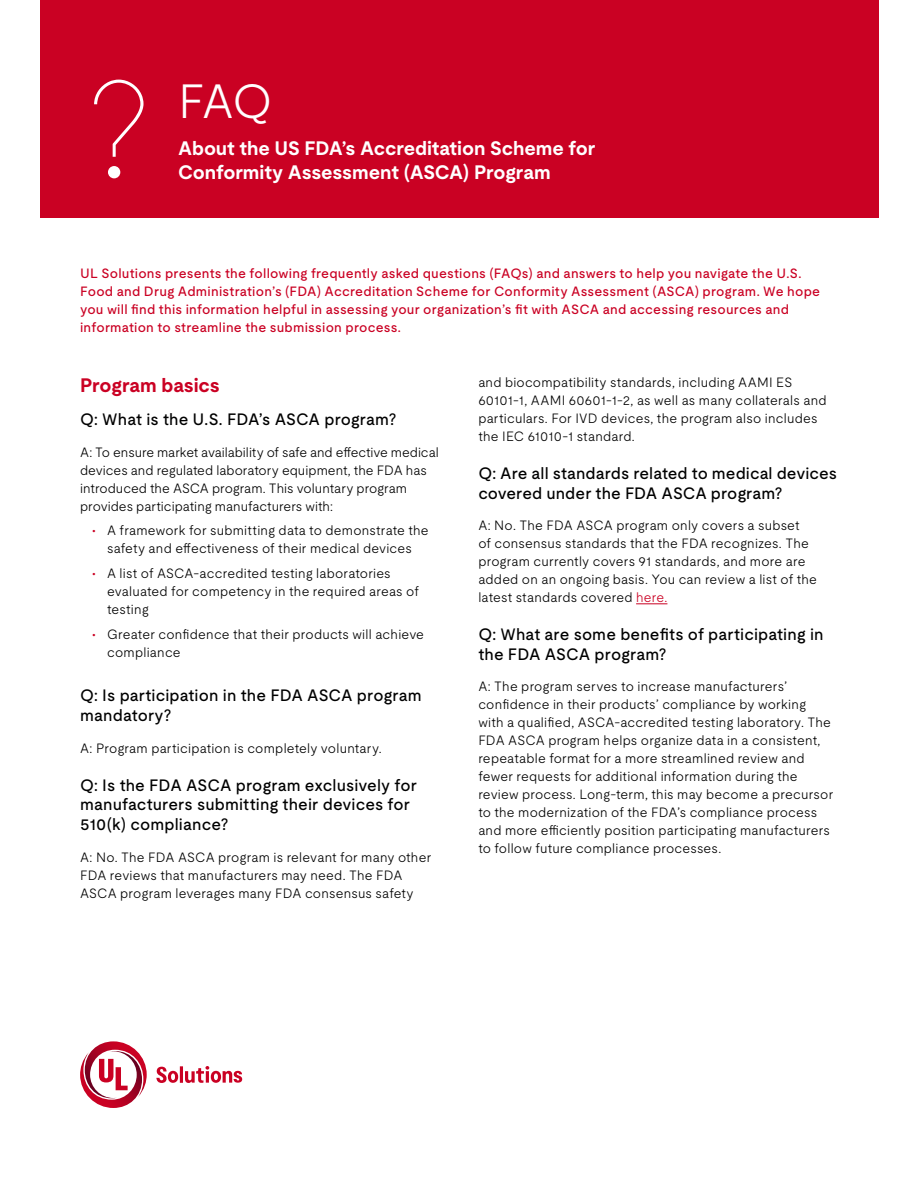
<style>
.page{position:relative;width:918px;height:1188px;background:#fff}
.page>*{position:absolute;margin:0;border:0;box-sizing:border-box;transform-origin:0 0}
.t1{font:300 48px "UL Moderat";color:#fff}
.t2{font:700 19.5px/23.4px "UL Moderat";letter-spacing:-.01em;color:#fff}
.t3{font:700 19.5px "UL Moderat";letter-spacing:-.01em;color:#ca0123}
.t4{font:500 16.5px/19.8px "UL Moderat";letter-spacing:.005em;color:#000}
.t5{font:300 13.5px/18px "UL Moderat";letter-spacing:.015em;color:#000}
.t6{font:500 13.5px/18px "UL Moderat";letter-spacing:.015em;color:#ca0123}
.s1{color:#ca0123}
</style>
<div class="page">
<div style="left:40px;top:1px;width:838px;height:217px;background:#ca0123"></div>
<svg style="left:80px;top:1041px;width:162px;height:67px"></svg>
<hr style="left:636px;top:603px;width:31px;height:1px;background:#ca0123">
<svg style="left:94px;top:80px;width:50px;height:77px"></svg>
<div style="left:108px;top:166px;width:12px;height:12px;background:#fff;border-radius:50%"></div>
<h1 class="t1" style="left:178px;top:63px;width:96px">FAQ</h1>
<h2 class="t2" style="left:178px;top:137px;width:419px">About the US FDA’s Accreditation Scheme for<br>Conformity Assessment (ASCA) Program</h2>
<p class="t6" style="left:80px;top:264px;width:742px">UL Solutions presents the following frequently asked questions (FAQs) and answers to help you navigate the U.S.<br>Food and Drug Administration’s (FDA) Accreditation Scheme for Conformity Assessment (ASCA) program. We hope you will find this information helpful in assessing your organization’s fit with ASCA and accessing resources and information to streamline the submission process.</p>
<h2 class="t3" style="left:80px;top:370px;width:141px">Program basics</h2>
<p class="t4" style="left:80px;top:409px;width:318px">Q: What is the U.S. FDA’s ASCA program?</p>
<p class="t5" style="left:80px;top:442px;width:360px">A: To ensure market availability of safe and effective medical devices and regulated laboratory equipment, the FDA has introduced the ASCA program. This voluntary program provides participating manufacturers with:</p>
<p class="t5" style="left:92px;top:521px;width:338px;text-align:center"><span class="s1">•</span> A framework for submitting data to demonstrate the safety and effectiveness of their medical devices</p>
<p class="t5" style="left:107px;top:564px;width:313px;text-indent:-15px"><span class="s1">•</span> A list of ASCA-accredited testing laboratories evaluated for competency in the required areas of testing</p>
<p class="t5" style="left:107px;top:625px;width:318px;text-indent:-15px"><span class="s1">•</span> Greater confidence that their products will achieve compliance</p>
<p class="t4" style="left:80px;top:685px;width:343px">Q: Is participation in the FDA ASCA program mandatory?</p>
<p class="t5" style="left:80px;top:739px;width:303px">A: Program participation is completely voluntary.</p>
<p class="t4" style="left:80px;top:774px;width:338px">Q: Is the FDA ASCA program exclusively for manufacturers submitting their devices for<br>510(k) compliance?</p>
<p class="t5" style="left:80px;top:847px;width:353px">A: No. The FDA ASCA program is relevant for many other<br>FDA reviews that manufacturers may need. The FDA<br>ASCA program leverages many FDA consensus safety</p>
<p class="t5" style="left:478px;top:373px;width:350px">and biocompatibility standards, including AAMI ES 60101-1, AAMI 60601-1-2, as well as many collaterals and particulars. For IVD devices, the program also includes the IEC 61010-1 standard.</p>
<p class="t4" style="left:478px;top:463px;width:360px">Q: Are all standards related to medical devices covered under the FDA ASCA program?</p>
<p class="t5" style="left:478px;top:516px;width:340px">A: No. The FDA ASCA program only covers a subset<br>of consensus standards that the FDA recognizes. The program currently covers 91 standards, and more are added on an ongoing basis. You can review a list of the latest standards covered <span class="s1">here.</span></p>
<p class="t4" style="left:478px;top:624px;width:347px">Q: What are some benefits of participating in the FDA ASCA program?</p>
<p class="t5" style="left:478px;top:677px;width:356px">A: The program serves to increase manufacturers’ confidence in their products’ compliance by working with a qualified, ASCA-accredited testing laboratory. The FDA ASCA program helps organize data in a consistent, repeatable format for a more streamlined review and fewer requests for additional information during the review process. Long-term, this may become a precursor to the modernization of the FDA’s compliance process and more efficiently position participating manufacturers to follow future compliance processes.</p>
</div>
